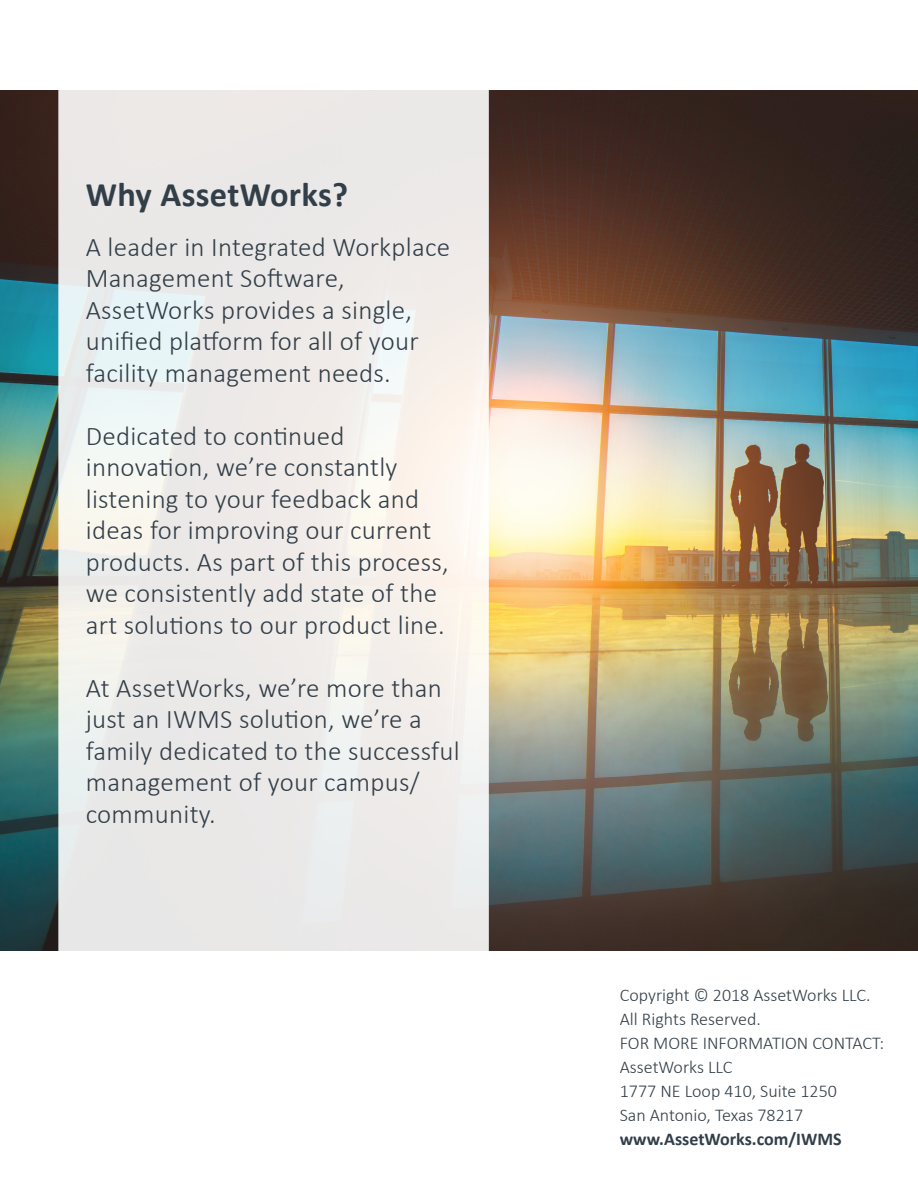
<style>
.page{position:relative;width:918px;height:1188px;background:#fff}
.page>*{position:absolute;margin:0;border:0;box-sizing:border-box;transform-origin:0 0}
.t1{font:700 34.5px "Calibri";letter-spacing:.01em;color:#323e48}
.t2{font:300 27px/31.5px "Calibri";letter-spacing:.01em;color:#323e48}
.t3{font:300 18px "Calibri";color:#323e48}
.t4{font:700 18px "Calibri";color:#323e48}
</style>
<div class="page">
<img style="left:0;top:90px;width:918px;height:860px">
<svg style="left:58px;top:68px;width:431px;height:920px;background:#efedeb"></svg>
<p class="t1" style="left:86px;top:171px;width:264px">Why AssetWorks?</p>
<p class="t2" style="left:86px;top:231px;width:366px">A leader in Integrated Workplace<br>Management Software,<br>AssetWorks provides a single, unified platform for all of your facility management needs.</p>
<p class="t2" style="left:86px;top:420px;width:365px">Dedicated to continued innovation, we’re constantly listening to your feedback and ideas for improving our current products. As part of this process, we consistently add state of the art solutions to our product line.</p>
<p class="t2" style="left:86px;top:672px;width:376px">At AssetWorks, we’re more than just an IWMS solution, we’re a family dedicated to the successful management of your campus/ community.</p>
<p class="t3" style="left:620px;top:984px;width:252px">Copyright © 2018 AssetWorks LLC.</p>
<p class="t3" style="left:620px;top:1008px;width:143px">All Rights Reserved.</p>
<p class="t3" style="left:620px;top:1032px;width:266px">FOR MORE INFORMATION CONTACT:</p>
<p class="t3" style="left:620px;top:1056px;width:114px">AssetWorks LLC</p>
<p class="t3" style="left:620px;top:1080px;width:219px">1777 NE Loop 410, Suite 1250</p>
<p class="t3" style="left:620px;top:1104px;width:185px">San Antonio, Texas 78217</p>
<p class="t4" style="left:620px;top:1127px;width:223px">www.AssetWorks.com/IWMS</p>
</div>
